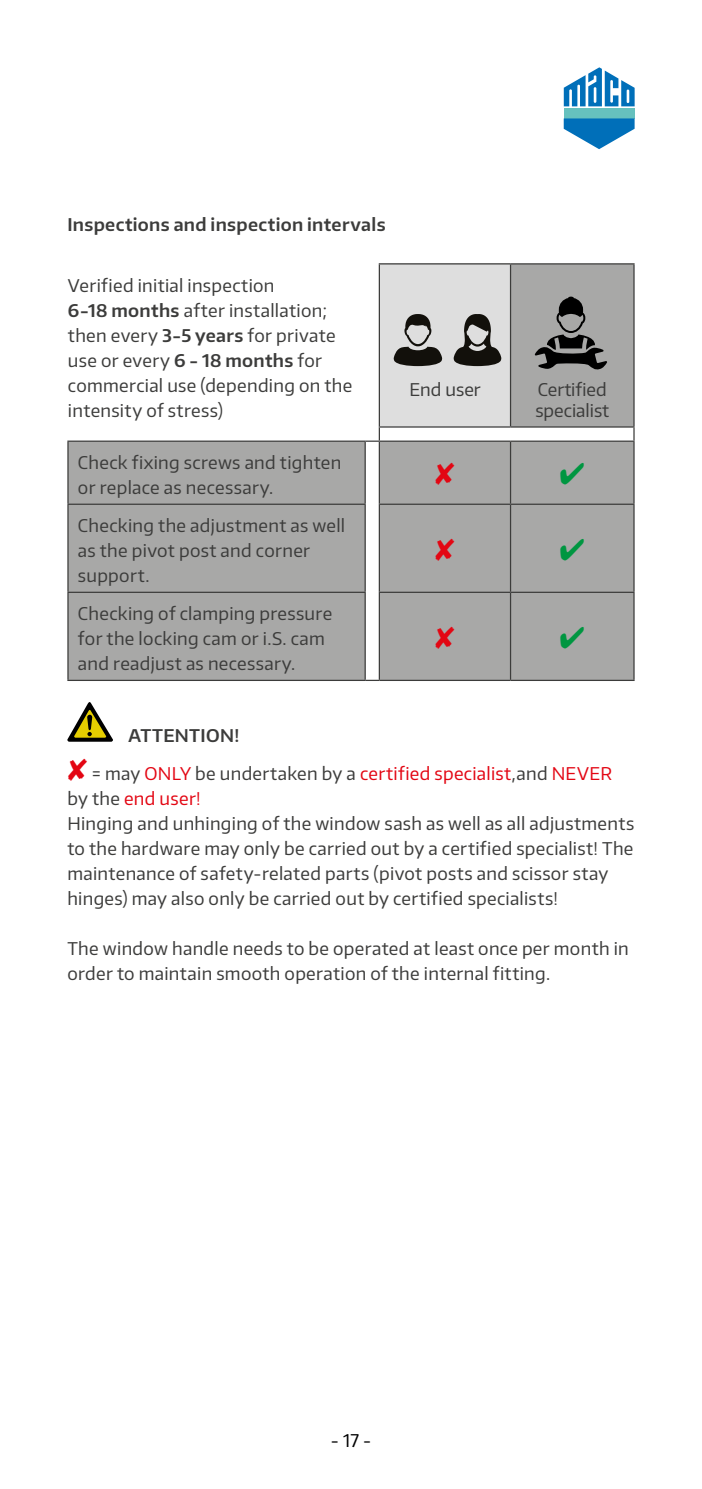
<style>
.page{position:relative;width:702px;height:1489px;background:#fff}
.page>*{position:absolute;margin:0;border:0;box-sizing:border-box;transform-origin:0 0}
.t1{font:17.5px/25px "Encode Sans Normal";letter-spacing:.02em;color:#3c3c3b}
.t2{font:17.5px/37.5px "Encode Sans Normal";letter-spacing:.02em;color:#e30613}
.t3{font:600 17.5px "Encode Sans Normal";letter-spacing:.02em;color:#3c3c3b}
.t4{font:17.5px/21px "Encode Sans Normal";color:#3c3c3b}
.t5{font:17.5px "Encode Sans Normal";color:#000}
.s1{font-weight:600}
.s2{font-weight:600;color:#3c3c3b}
.s3{color:#3c3c3b}
.s4{color:#e30613}
</style>
<div class="page">
<div style="left:563px;top:108px;width:71px;height:10px;background:#66c1be"></div>
<svg style="left:563px;top:118px;width:71px;height:31px"></svg>
<svg style="left:563px;top:67px;width:71px;height:39px"></svg>
<svg style="left:69px;top:264px;width:564px;height:415px;fill:#a8a8a7"></svg>
<hr style="left:379px;top:263px;width:131px;height:1px;background:#3c3c3b">
<hr style="left:379px;top:264px;width:1px;height:162px;background:#3c3c3b">
<hr style="left:510px;top:263px;width:124px;height:1px;background:#3c3c3b">
<hr style="left:510px;top:264px;width:1px;height:162px;background:#3c3c3b">
<hr style="left:633px;top:264px;width:1px;height:162px;background:#3c3c3b">
<hr style="left:379px;top:426px;width:131px;height:1px;background:#3c3c3b">
<hr style="left:510px;top:426px;width:124px;height:1px;background:#3c3c3b">
<svg style="left:633px;top:427px;width:1px;height:13px"></svg>
<hr style="left:67px;top:440px;width:298px;height:2px;background:#3c3c3b">
<hr style="left:67px;top:442px;width:2px;height:61px;background:#3c3c3b">
<hr style="left:364px;top:442px;width:2px;height:61px;background:#3c3c3b">
<hr style="left:379px;top:440px;width:131px;height:2px;background:#3c3c3b">
<hr style="left:379px;top:442px;width:1px;height:61px;background:#3c3c3b">
<hr style="left:510px;top:440px;width:124px;height:2px;background:#3c3c3b">
<hr style="left:510px;top:442px;width:1px;height:61px;background:#3c3c3b">
<hr style="left:633px;top:442px;width:1px;height:61px;background:#3c3c3b">
<hr style="left:67px;top:503px;width:299px;height:2px;background:#3c3c3b">
<hr style="left:67px;top:505px;width:2px;height:86px;background:#3c3c3b">
<hr style="left:364px;top:505px;width:2px;height:86px;background:#3c3c3b">
<hr style="left:379px;top:503px;width:131px;height:2px;background:#3c3c3b">
<hr style="left:379px;top:505px;width:1px;height:86px;background:#3c3c3b">
<hr style="left:510px;top:503px;width:124px;height:2px;background:#3c3c3b">
<hr style="left:510px;top:505px;width:1px;height:86px;background:#3c3c3b">
<hr style="left:633px;top:505px;width:1px;height:86px;background:#3c3c3b">
<hr style="left:67px;top:591px;width:299px;height:2px;background:#3c3c3b">
<hr style="left:67px;top:593px;width:2px;height:86px;background:#3c3c3b">
<hr style="left:364px;top:593px;width:2px;height:86px;background:#3c3c3b">
<hr style="left:379px;top:591px;width:131px;height:2px;background:#3c3c3b">
<hr style="left:379px;top:593px;width:1px;height:86px;background:#3c3c3b">
<hr style="left:510px;top:591px;width:124px;height:2px;background:#3c3c3b">
<hr style="left:510px;top:593px;width:1px;height:86px;background:#3c3c3b">
<hr style="left:633px;top:593px;width:1px;height:86px;background:#3c3c3b">
<hr style="left:67px;top:679px;width:298px;height:2px;background:#3c3c3b">
<svg style="left:365px;top:679px;width:14px;height:2px"></svg>
<hr style="left:379px;top:679px;width:131px;height:2px;background:#3c3c3b">
<hr style="left:510px;top:679px;width:124px;height:2px;background:#3c3c3b">
<svg style="left:365px;top:427px;width:15px;height:15px"></svg>
<svg style="left:453px;top:314px;width:48px;height:52px;background:#787775"></svg>
<svg style="left:393px;top:314px;width:49px;height:52px;background:#858482"></svg>
<svg style="left:534px;top:296px;width:73px;height:74px;background:#717170"></svg>
<svg style="left:67px;top:702px;width:46px;height:39px"></svg>
<svg style="left:435px;top:462px;width:19px;height:23px"></svg>
<svg style="left:560px;top:462px;width:24px;height:22px"></svg>
<svg style="left:435px;top:538px;width:19px;height:22px"></svg>
<svg style="left:560px;top:538px;width:24px;height:22px"></svg>
<svg style="left:435px;top:626px;width:19px;height:22px"></svg>
<svg style="left:560px;top:626px;width:24px;height:22px"></svg>
<p class="t3" style="left:67px;top:213px;width:320px">Inspections and inspection intervals</p>
<p class="t1" style="left:68px;top:272px;width:286px">Verified initial inspection<br><span class="s1">6-18 months</span> after installation; then every <span class="s1">3-5 years</span> for private use or every <span class="s1">6 - 18 months</span> for commercial use (depending on the intensity of stress)</p>
<p class="t1" style="left:78px;top:449px;width:265px">Check fixing screws and tighten or replace as necessary.</p>
<p class="t1" style="left:78px;top:512px;width:269px">Checking the adjustment as well as the pivot post and corner support.</p>
<p class="t1" style="left:78px;top:600px;width:256px">Checking of clamping pressure for the locking cam or i.S. cam and readjust as necessary.</p>
<p class="t1" style="left:409px;top:376px;width:73px">End user</p>
<p class="t4" style="left:535px;top:378px;width:75px">Certified specialist</p>
<p class="t2" style="left:67px;top:716px;width:546px;text-indent:61px"><span class="s2">ATTENTION!<br></span>✘ <span class="s3">= may</span> ONLY <span class="s3">be undertaken by a</span> certified specialist<span class="s3">,and</span> NEVER</p>
<p class="t1" style="left:67px;top:785px;width:568px">by the <span class="s4">end user!<br></span>Hinging and unhinging of the window sash as well as all adjustments to the hardware may only be carried out by a certified specialist! The maintenance of safety-related parts (pivot posts and scissor stay hinges) may also only be carried out by certified specialists!</p>
<p class="t1" style="left:67px;top:935px;width:563px">The window handle needs to be operated at least once per month in order to maintain smooth operation of the internal fitting.</p>
<p class="t5" style="left:331px;top:1428px;width:42px">- 17 -</p>
</div>
